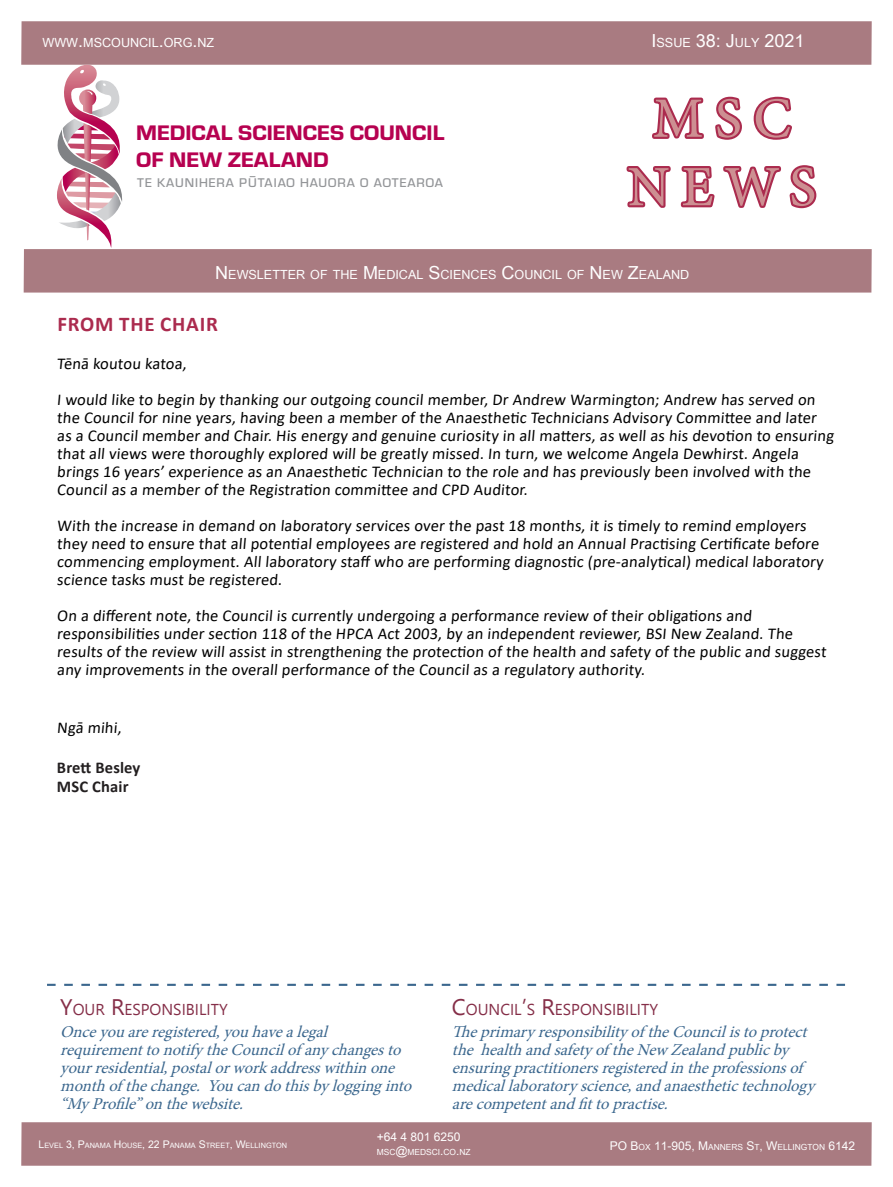
<style>
.page{position:relative;width:893px;height:1187px;background:#fff}
.page>*{position:absolute;margin:0;border:0;box-sizing:border-box;transform-origin:0 0}
._06_Title{font:57px/68.4px "Minion Pro";letter-spacing:.2em;color:#cd8f92;text-align:center}
.t1{font:21.9px/26.2px "Eurostile T Heav";color:#b60150;scale:1.05 1}
.t2{font:700 21px "Calibri";letter-spacing:.04em;color:#ab2b4e}
.t3{font:18px "Arial Unicode MS";color:#fff}
.t4{font:16.5px/18px "Calibri";color:#000}
._05_Quote{font:italic 16.5px/18px "Minion Pro";color:#3b678e}
.t5{font:700 16.5px "Calibri";letter-spacing:.01em;color:#231f20}
._02_Sub-Heading{font:15.75px "Nirmala UI";color:#852e48}
.t6{font:500 13.05px "Eurostile T";letter-spacing:.075em;color:#939598}
.t7{font:12.6px "Arial Unicode MS";color:#fff}
.t8{font:12px "Arial Unicode MS";color:#fff}
.t9{font:8.4px "Arial Unicode MS";color:#fff}
.t10{font:7.35px "Arial Unicode MS";color:#fff}
.s1{font-size:18px}
.s2{font-size:12.6px}
.s3{font-size:22.5px}
.s4{font-size:12px}
.s5{font-size:10.5px}
.s6{font-size:8.4px}
</style>
<div class="page">
<div style="left:21px;top:21px;width:851px;height:44px;background:#a97b81"></div>
<div style="left:24px;top:249px;width:848px;height:43px;background:#a97b81"></div>
<svg style="left:650px;top:97px;width:56px;height:1069px"></svg>
<svg style="left:715px;top:96px;width:27px;height:44px"></svg>
<svg style="left:753px;top:96px;width:39px;height:44px"></svg>
<svg style="left:626px;top:164px;width:47px;height:46px"></svg>
<svg style="left:679px;top:163px;width:138px;height:47px"></svg>
<svg style="left:57px;top:65px;width:66px;height:183px"></svg>
<div style="left:21px;top:1122px;width:851px;height:43px;background:#a97b81"></div>
<svg style="left:47px;top:983px;width:798px;height:2px"></svg>
<p class="t7" style="left:43px;top:33px;width:164px">WWW<span class="s1">.</span>MSCOUNCIL<span class="s1">.</span>ORG<span class="s1">.</span>NZ</p>
<p class="t3" style="left:652px;top:27px;width:154px">I <span class="s2">SSUE</span> 38: J<span class="s2">ULY</span> 2021</p>
<p class="t1" style="left:136px;top:120px;width:295px">MEDICAL SCIENCES COUNCIL<br>OF NEW ZEALAND</p>
<p class="t6" style="left:137px;top:176px;width:307px">TE KAUNIHERA PUTAIAO HAUORA O AOTEAROA</p>
<p class="_06_Title" style="left:628px;top:85px;width:190px">MSC<br>NEWS</p>
<p class="t7" style="left:215px;top:265px;width:476px"><span class="s1">N</span>EWSLETTER OF THE <span class="s1">M</span>EDICAL <span class="s1">S</span>CIENCES <span class="s1">C</span>OUNCIL OF <span class="s1">N</span>EW <span class="s1">Z</span>EALAN D</p>
<p class="t2" style="left:57px;top:309px;width:162px">FROM THE CHAIR</p>
<p class="t4" style="left:57px;top:354px;width:133px">Tēnā koutou katoa,</p>
<p class="t4" style="left:57px;top:390px;width:780px">I would like to begin by thanking our outgoing council member, Dr Andrew Warmington; Andrew has served on the Council for nine years, having been a member of the Anaesthetic Technicians Advisory Committee and later as a Council member and Chair. His energy and genuine curiosity in all matters, as well as his devotion to ensuring that all views were thoroughly explored will be greatly missed. In turn, we welcome Angela Dewhirst. Angela brings 16 years’ experience as an Anaesthetic Technician to the role and has previously been involved with the Council as a member of the Registration committee and CPD Auditor.</p>
<p class="t4" style="left:57px;top:516px;width:770px">With the increase in demand on laboratory services over the past 18 months, it is timely to remind employers they need to ensure that all potential employees are registered and hold an Annual Practising Certificate before commencing employment. All laboratory staff who are performing diagnostic (pre-analytical) medical laboratory science tasks must be registered.</p>
<p class="t4" style="left:57px;top:606px;width:773px">On a different note, the Council is currently undergoing a performance review of their obligations and responsibilities under section 118 of the HPCA Act 2003, by an independent reviewer, BSI New Zealand. The results of the review will assist in strengthening the protection of the health and safety of the public and suggest any improvements in the overall performance of the Council as a regulatory authority.</p>
<p class="t4" style="left:57px;top:718px;width:68px">Ngā mihi,</p>
<p class="t5" style="left:57px;top:755px;width:85px">Brett Besley</p>
<p class="t5" style="left:57px;top:775px;width:73px">MSC Chair</p>
<p class="_02_Sub-Heading" style="left:60px;top:996px;width:169px"><span class="s3">Y</span>OUR <span class="s3">R</span>ESPONSIBILITY</p>
<p class="_05_Quote" style="left:60px;top:1022px;width:358px">Onceyouareregistered,youhavealegal requirementtonotifytheCouncilof anychangesto yourresidential,postalorworkaddresswithinone monthof thechange. Youcandothisbylogginginto “MyProfile”onthewebsite.</p>
<p class="_02_Sub-Heading" style="left:452px;top:996px;width:208px"><span class="s3">C</span>OUNCIL<span class="s3">’</span>S <span class="s3">R</span>ESPONSIBILITY</p>
<p class="_05_Quote" style="left:452px;top:1022px;width:370px">Theprimaryresponsibilityof theCouncilistoprotect the healthandsafetyof theNew Zealandpublicby ensuringpractitionersregisteredintheprofessionsof medicallaboratoryscience,andanaesthetictechnology arecompetentandfittopractise.</p>
<p class="t8" style="left:377px;top:1128px;width:85px">+64 4 801 6250</p>
<p class="t9" style="left:377px;top:1145px;width:89px">MSC<span class="s4">@</span>MEDSCI<span class="s4">.</span>CO<span class="s4">.</span>NZ</p>
<p class="t10" style="left:39px;top:1140px;width:249px"><span class="s5">L</span>EVEL <span class="s5">3, P</span>ANAMA <span class="s5">H</span> OUSE<span class="s5">, 22 P</span>ANAMA <span class="s5">S</span>TREET<span class="s5">, W</span>ELLIN GTON</p>
<p class="t8" style="left:610px;top:1136px;width:247px">PO B<span class="s6">OX</span> 11-905, M<span class="s6">ANN ERS</span> S<span class="s6">T</span>, W<span class="s6">ELLINGTON</span> 6142</p>
</div>
